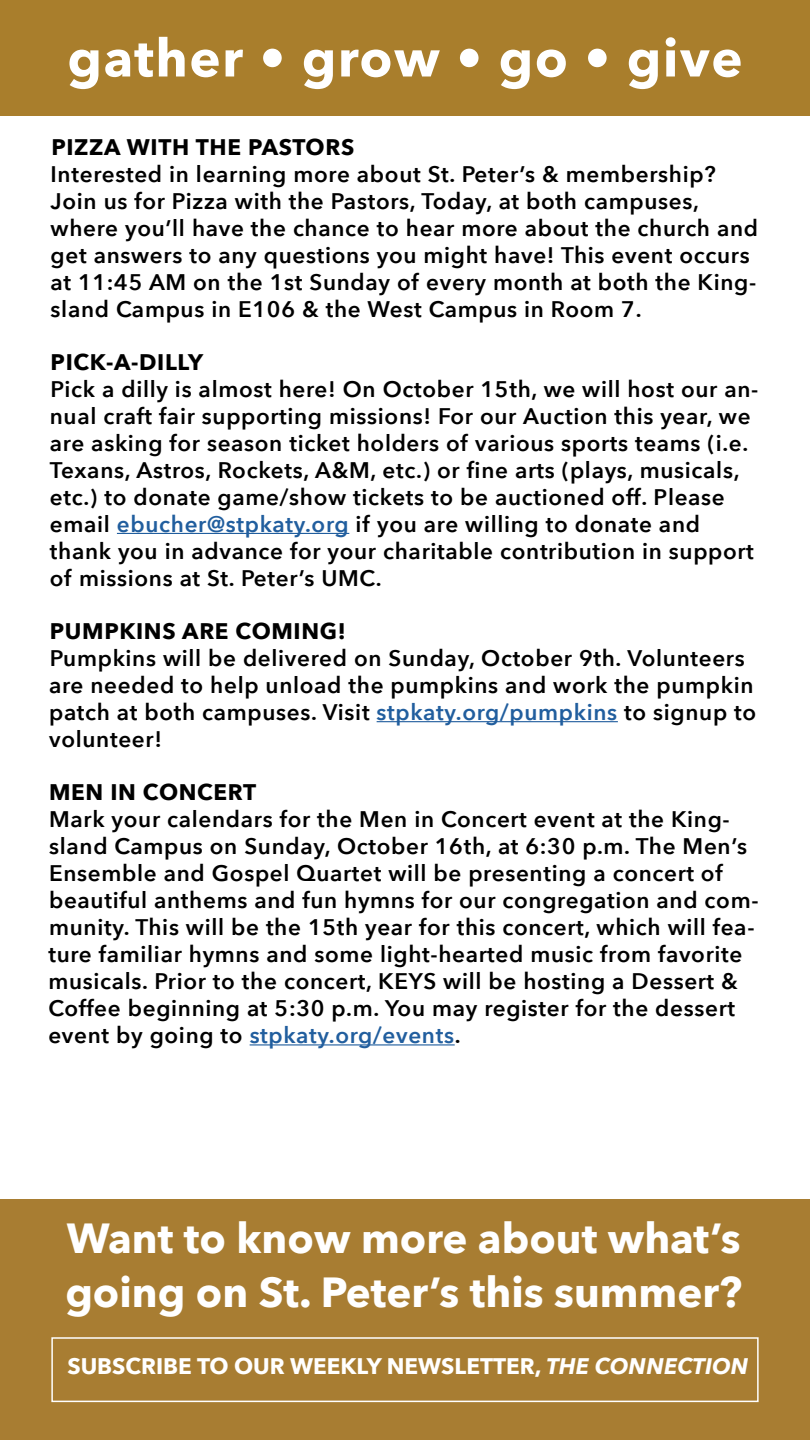
<style>
.page{position:relative;width:810px;height:1440px;background:#fff}
.page>*{position:absolute;margin:0;border:0;box-sizing:border-box;transform-origin:0 0}
.t1{font:700 52.5px "Avenir Next";letter-spacing:.03em;color:#fff}
.t2{font:700 42px/53.2px "Avenir Next";color:#fff}
.t3{font:600 22.5px/27px "Avenir Next";letter-spacing:.03em;color:#000}
.t4{font:700 22.5px "Avenir Next";letter-spacing:.03em;color:#000}
.t5{font:700 22.5px "Avenir Next";color:#fff}
.s1{color:#215e9e}
.s2{font-style:italic}
</style>
<div class="page">
<div style="left:0;top:0;width:810px;height:116px;background:#a97e2c"></div>
<div style="left:0;top:1199px;width:810px;height:241px;background:#a87d32"></div>
<div style="left:51px;top:1337px;width:708px;height:65px;border:2px solid #fff"></div>
<hr style="left:117px;top:533px;width:232px;height:1px;background:#215e9e">
<hr style="left:377px;top:721px;width:241px;height:1px;background:#215e9e">
<hr style="left:250px;top:1044px;width:205px;height:1px;background:#215e9e">
<h1 class="t1" style="left:67px;top:13px;width:677px">gather • grow • go • give</h1>
<p class="t4" style="left:51px;top:127px;width:304px">PIZZA WITH THE PASTORS</p>
<p class="t3" style="left:51px;top:160px;width:709px">Interested in learning more about St. Peter’s &amp; membership?<br>Join us for Pizza with the Pastors, Today, at both campuses, where you’ll have the chance to hear more about the church and get answers to any questions you might have! This event occurs at 11:45 AM on the 1st Sunday of every month at both the King&shy;sland Campus in E106 &amp; the West Campus in Room 7.</p>
<p class="t4" style="left:51px;top:342px;width:154px">PICK-A-DILLY</p>
<p class="t3" style="left:50px;top:375px;width:710px">Pick a dilly is almost here! On October 15th, we will host our an&shy;nual craft fair supporting missions! For our Auction this year, we are asking for season ticket holders of various sports teams (i.e.<br>Texans, Astros, Rockets, A&amp;M, etc.) or fine arts (plays, musicals, etc.) to donate game/show tickets to be auctioned off. Please email <span class="s1">ebucher@stpkaty.org</span> if you are willing to donate and thank you in advance for your charitable contribution in support of missions at St. Peter’s UMC.</p>
<p class="t4" style="left:50px;top:612px;width:298px">PUMPKINS ARE COMING!</p>
<p class="t3" style="left:49px;top:644px;width:709px">Pumpkins will be delivered on Sunday, October 9th. Volunteers are needed to help unload the pumpkins and work the pumpkin patch at both campuses. Visit <span class="s1">stpkaty.org/pumpkins</span> to signup to volunteer!</p>
<p class="t4" style="left:49px;top:773px;width:209px">MEN IN CONCERT</p>
<p class="t3" style="left:48px;top:805px;width:712px">Mark your calendars for the Men in Concert event at the King&shy;sland Campus on Sunday, October 16th, at 6:30 p.m. The Men’s Ensemble and Gospel Quartet will be presenting a concert of beautiful anthems and fun hymns for our congregation and com&shy;munity. This will be the 15th year for this concert, which will fea&shy;ture familiar hymns and some light-hearted music from favorite musicals. Prior to the concert, KEYS will be hosting a Dessert &amp; Coffee beginning at 5:30 p.m. You may register for the dessert event by going to <span class="s1">stpkaty.org/events</span>.</p>
<h2 class="t2" style="left:65px;top:1211px;width:678px">Want to know more about what’s going on St. Peter’s this summer?</h2>
<p class="t5" style="left:67px;top:1347px;width:683px">SUBSCRIBE TO OUR WEEKLY NEWSLETTER, <span class="s2">THE CONNECTION</span></p>
</div>
